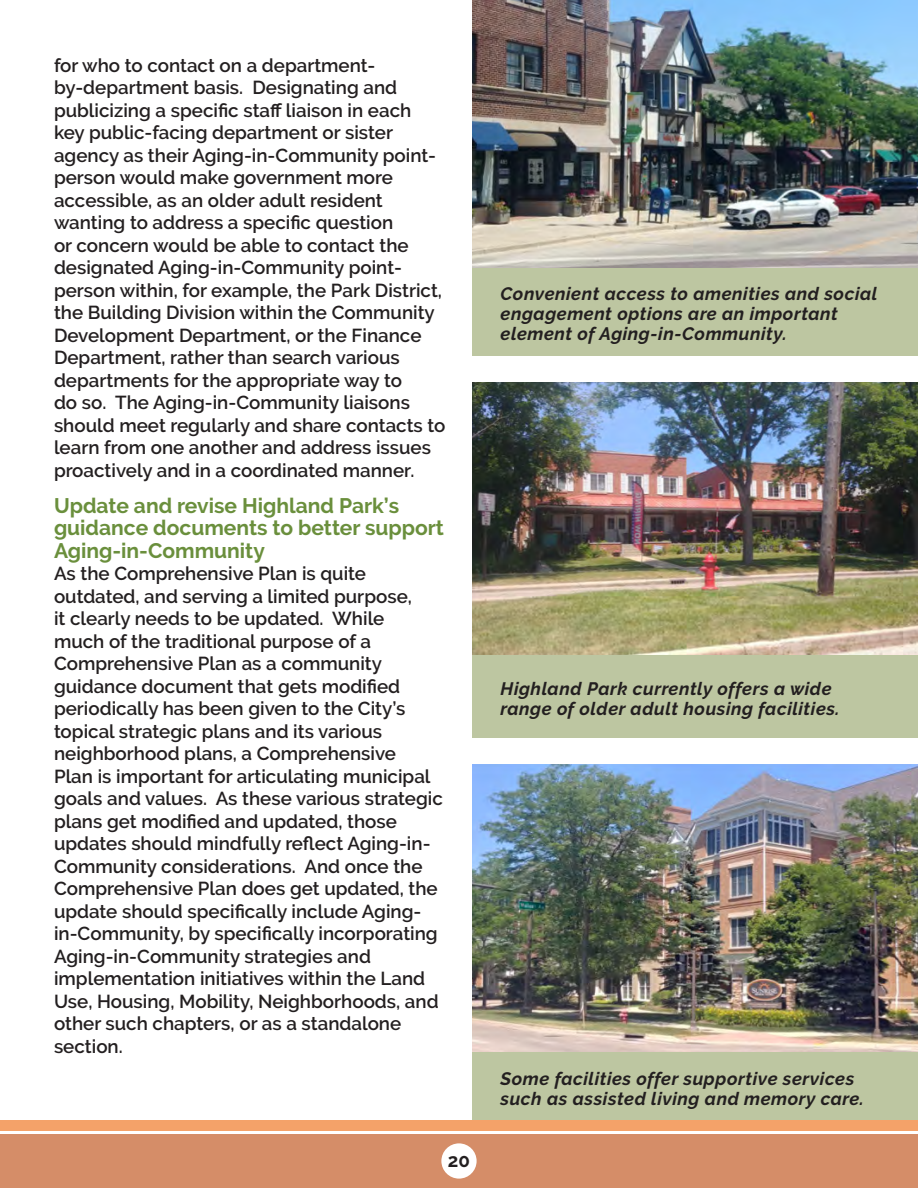
<style>
.page{position:relative;width:918px;height:1188px;background:#fff}
.page>*{position:absolute;margin:0;border:0;box-sizing:border-box;transform-origin:0 0}
.header1{font:700 21px/22.5px "Raleway";color:#6a8f3c}
.header1-2{font:600 18.75px/22.5px "Raleway";color:#231f20}
.t1{font:700 18.75px "Raleway";color:#231f20}
.body{font:italic 700 18px/20.2px "Raleway";letter-spacing:.03em;color:#231f20}
</style>
<div class="page">
<div style="left:0;top:1134px;width:918px;height:54px;background:#d58d68"></div>
<div style="left:0;top:1120px;width:918px;height:11px;background:#f4a269"></div>
<div style="left:441px;top:1143px;width:36px;height:36px;background:#fff;border-radius:50%"></div>
<img style="left:472px;top:765px;width:446px;height:288px">
<img style="left:472px;top:382px;width:446px;height:274px">
<img style="left:472px;top:0;width:446px;height:268px">
<div style="left:472px;top:1053px;width:446px;height:67px;background:#bdc6a1"></div>
<div style="left:472px;top:656px;width:446px;height:82px;background:#bdc6a1"></div>
<div style="left:472px;top:268px;width:446px;height:87px;background:#bdc6a1"></div>
<p class="header1-2" style="left:54px;top:54px;width:393px">for who to contact on a department&shy;by-department basis. Designating and publicizing a specific staff liaison in each key public-facing department or sister agency as their Aging-in-Community point&shy;person would make government more accessible, as an older adult resident wanting to address a specific question<br>or concern would be able to contact the designated Aging-in-Community point&shy;person within, for example, the Park District, the Building Division within the Community Development Department, or the Finance Department, rather than search various departments for the appropriate way to<br>do so. The Aging-in-Community liaisons should meet regularly and share contacts to learn from one another and address issues proactively and in a coordinated manner.</p>
<p class="header1" style="left:54px;top:494px;width:392px">Update and revise Highland Park’s guidance documents to better support<br>Aging-in-Community</p>
<p class="header1-2" style="left:54px;top:562px;width:390px">As the Comprehensive Plan is quite outdated, and serving a limited purpose,<br>it clearly needs to be updated. While<br>much of the traditional purpose of a Comprehensive Plan as a community guidance document that gets modified periodically has been given to the City’s topical strategic plans and its various neighborhood plans, a Comprehensive<br>Plan is important for articulating municipal goals and values. As these various strategic plans get modified and updated, those updates should mindfully reflect Aging-in-Community considerations. And once the Comprehensive Plan does get updated, the update should specifically include Aging&shy;in-Community, by specifically incorporating Aging-in-Community strategies and implementation initiatives within the Land Use, Housing, Mobility, Neighborhoods, and other such chapters, or as a standalone section.</p>
<p class="t1" style="left:448px;top:1149px;width:24px">20</p>
<p class="body" style="left:501px;top:283px;width:378px">Convenient access to amenities and social engagement options are an important element of Aging-in-Community.</p>
<p class="body" style="left:501px;top:679px;width:341px">Highland Park currently offers a wide range of older adult housing facilities.</p>
<p class="body" style="left:501px;top:1068px;width:365px">Some facilities offer supportive services such as assisted living and memory care.</p>
</div>
